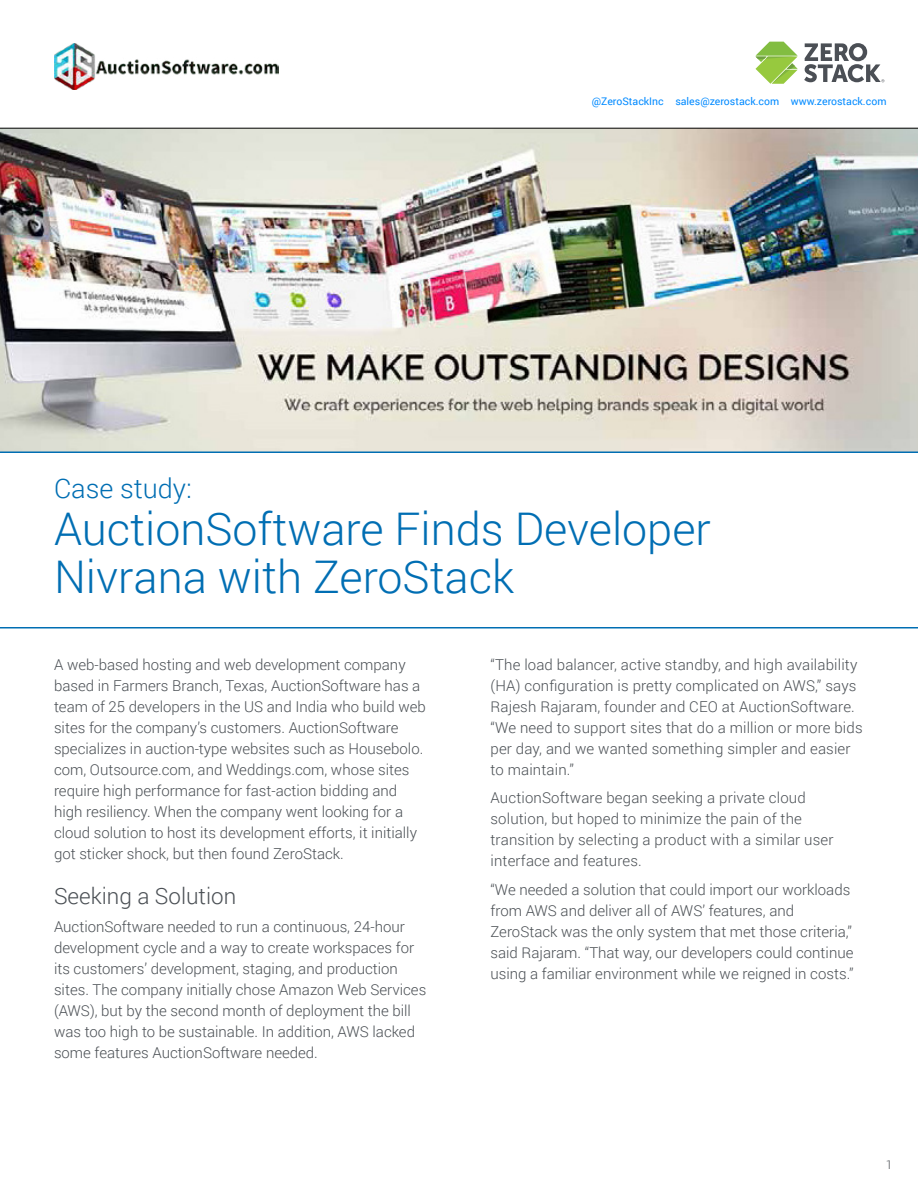
<style>
.page{position:relative;width:918px;height:1188px;background:#fff}
.page>*{position:absolute;margin:0;border:0;box-sizing:border-box;transform-origin:0 0}
.t1{font:300 45px/48px "Roboto";color:#006eb3}
.t2{font:300 27px "Roboto";color:#006eb3}
.t3{font:300 22.5px "Roboto";color:#4a4f54}
.t4{font:300 15px/21px "Roboto";color:#4a4f54}
.t5{font:300 12px "Roboto";color:#4a4f54}
.t6{font:10.5px "Roboto";color:#008aff}
</style>
<div class="page">
<img style="left:0;top:129px;width:918px;height:323px">
<hr style="left:0;top:452px;width:918px;height:1px;background:#006eb3">
<hr style="left:0;top:627px;width:918px;height:1px;background:#006eb3">
<hr style="left:0;top:128px;width:918px;height:1px;background:#000">
<svg style="left:756px;top:42px;width:42px;height:42px"></svg>
<svg style="left:804px;top:43px;width:80px;height:39px"></svg>
<img style="left:54px;top:43px;width:225px;height:47px">
<h2 class="t2" style="left:54px;top:469px;width:139px">Case study:</h2>
<p class="t6" style="left:592px;top:94px;width:296px">@ZeroStackInc sales@zerostack.com www.zerostack.com</p>
<h1 class="t1" style="left:54px;top:504px;width:658px">AuctionSoftware Finds Developer<br>Nivrana with ZeroStack</h1>
<p class="t4" style="left:54px;top:653px;width:373px">A web-based hosting and web development company based in Farmers Branch, Texas, AuctionSoftware has a team of 25 developers in the US and India who build web sites for the company’s customers. AuctionSoftware specializes in auction-type websites such as Housebolo. com, Outsource.com, and Weddings.com, whose sites require high performance for fast-action bidding and high resiliency. When the company went looking for a cloud solution to host its development efforts, it initially got sticker shock, but then found ZeroStack.</p>
<h3 class="t3" style="left:54px;top:880px;width:184px">Seeking a Solution</h3>
<p class="t4" style="left:54px;top:916px;width:374px">AuctionSoftware needed to run a continuous, 24-hour development cycle and a way to create workspaces for its customers’ development, staging, and production sites. The company initially chose Amazon Web Services (AWS), but by the second month of deployment the bill was too high to be sustainable. In addition, AWS lacked some features AuctionSoftware needed.</p>
<p class="t4" style="left:490px;top:653px;width:374px">“The load balancer, active standby, and high availability (HA) configuration is pretty complicated on AWS,” says Rajesh Rajaram, founder and CEO at AuctionSoftware. “We need to support sites that do a million or more bids per day, and we wanted something simpler and easier to maintain.”</p>
<p class="t4" style="left:490px;top:787px;width:345px">AuctionSoftware began seeking a private cloud solution, but hoped to minimize the pain of the transition by selecting a product with a similar user interface and features.</p>
<p class="t4" style="left:490px;top:878px;width:365px">“We needed a solution that could import our workloads from AWS and deliver all of AWS’ features, and ZeroStack was the only system that met those criteria,” said Rajaram. “That way, our developers could continue using a familiar environment while we reigned in costs.”</p>
<p class="t5" style="left:886px;top:1156px;width:8px">1</p>
</div>
